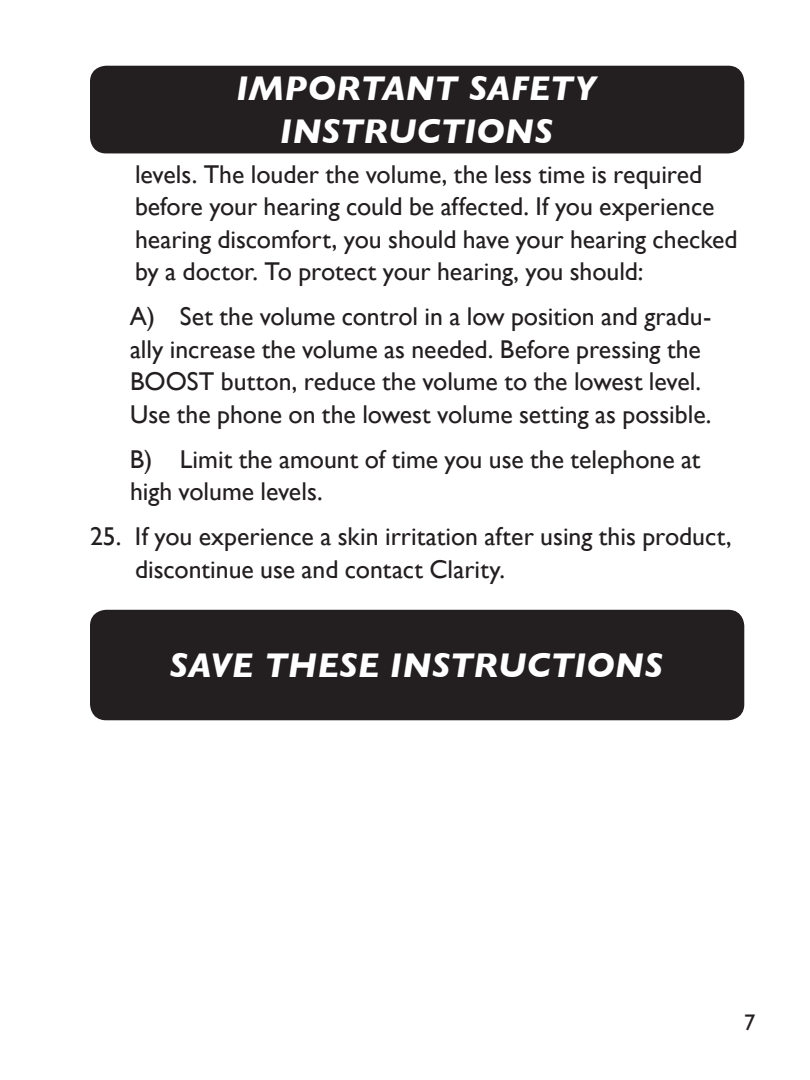
<style>
.page{position:relative;width:810px;height:1080px;background:#fff}
.page>*{position:absolute;margin:0;border:0;box-sizing:border-box;transform-origin:0 0}
.Page_Header_Black_Bo{font:italic 700 35px "Gill Sans";letter-spacing:.005em;color:#fff}
.Safety_Instructions{font:25.75px/32.5px "Gill Sans";color:#231f20}
.t1{font:22.5px "Gill Sans";color:#231f20}
</style>
<div class="page">
<div style="left:90px;top:610px;width:654px;height:110px;background:#231f20;border-radius:16px"></div>
<div style="left:90px;top:66px;width:654px;height:87px;background:#231f20;border-radius:16px"></div>
<p class="Page_Header_Black_Bo" style="left:236px;top:68px;width:362px">IMPORTANT SAFETY</p>
<p class="Page_Header_Black_Bo" style="left:280px;top:111px;width:274px">INSTRUCTIONS</p>
<p class="Safety_Instructions" style="left:135px;top:157px;width:604px">levels. The louder the volume, the less time is required before your hearing could be affected. If you experience hearing discomfort, you should have your hearing checked by a doctor. To protect your hearing, you should:</p>
<p class="Safety_Instructions" style="left:130px;top:300px;width:583px">A) Set the volume control in a low position and gradu&shy;ally increase the volume as needed. Before pressing the BOOST button, reduce the volume to the lowest level.<br>Use the phone on the lowest volume setting as possible.</p>
<p class="Safety_Instructions" style="left:130px;top:442px;width:572px">B) Limit the amount of time you use the telephone at high volume levels.</p>
<p class="Safety_Instructions" style="left:135px;top:520px;width:598px;text-indent:-45px">25. If you experience a skin irritation after using this product, discontinue use and contact Clarity.</p>
<p class="Page_Header_Black_Bo" style="left:170px;top:645px;width:494px">SAVE THESE INSTRUCTIONS</p>
<p class="t1" style="left:744px;top:1009px;width:13px">7</p>
</div>
